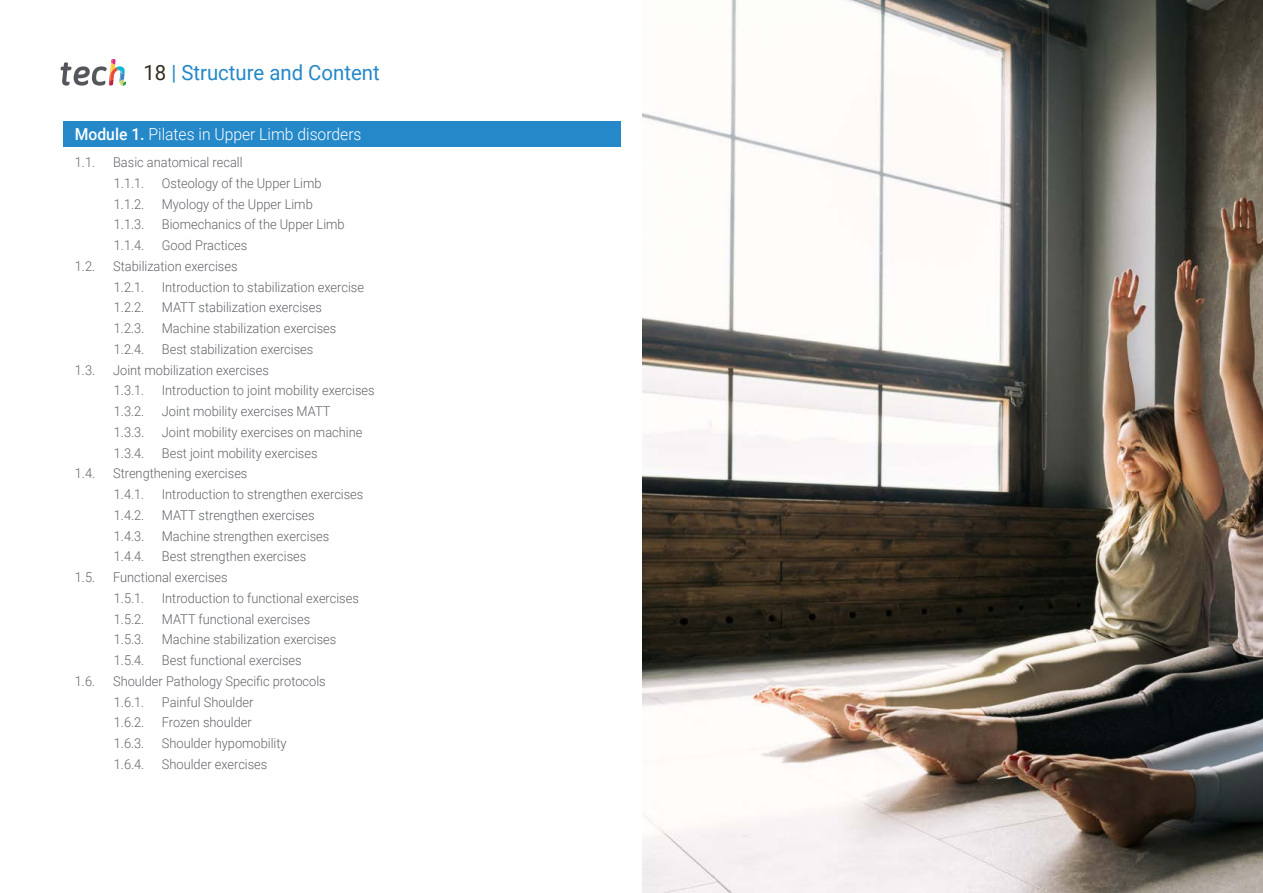
<style>
.page{position:relative;width:1263px;height:893px;background:#fff}
.page>*{position:absolute;margin:0;border:0;box-sizing:border-box;transform-origin:0 0}
.t1{font:21px "Roboto";color:#2488c9}
.t2{font:300 16.5px "Roboto";color:#fff;scale:.95 1}
.t3{font:300 13.5px/20.7px "Roboto";color:#61646a;scale:.95 1}
.s1{color:#312e20}
.s2{font-weight:500}
</style>
<div class="page">
<div style="left:64px;top:121px;width:557px;height:25px;background:#2488c9"></div>
<img style="left:642px;top:0;width:621px;height:893px">
<svg style="left:61px;top:59px;width:65px;height:27px"></svg>
<h1 class="t1" style="left:144px;top:57px;width:238px"><span class="s1">18</span> | Structure and Content</h1>
<p class="t2" style="left:75px;top:123px;width:303px"><span class="s2">Module 1.</span> Pilates in Upper Limb disorders</p>
<p class="t3" style="left:75px;top:151px;width:23px">1.1.</p>
<p class="t3" style="left:113px;top:151px;width:138px">Basic anatomical recall<br>1.1.1.</p>
<p class="t3" style="left:162px;top:172px;width:170px">Osteology of the Upper Limb</p>
<p class="t3" style="left:114px;top:193px;width:34px">1.1.2.</p>
<p class="t3" style="left:162px;top:193px;width:160px">Myology of the Upper Limb</p>
<p class="t3" style="left:114px;top:214px;width:34px">1.1.3.</p>
<p class="t3" style="left:162px;top:214px;width:194px">Biomechanics of the Upper Limb</p>
<p class="t3" style="left:114px;top:234px;width:34px">1.1.4.</p>
<p class="t3" style="left:162px;top:234px;width:92px">Good Practices</p>
<p class="t3" style="left:75px;top:255px;width:23px">1.2.</p>
<p class="t3" style="left:113px;top:255px;width:132px">Stabilization exercises<br>1.2.1.</p>
<p class="t3" style="left:162px;top:276px;width:214px">Introduction to stabilization exercise</p>
<p class="t3" style="left:114px;top:297px;width:34px">1.2.2.</p>
<p class="t3" style="left:162px;top:297px;width:170px">MATT stabilization exercises</p>
<p class="t3" style="left:114px;top:317px;width:34px">1.2.3.</p>
<p class="t3" style="left:162px;top:317px;width:185px">Machine stabilization exercises</p>
<p class="t3" style="left:114px;top:338px;width:34px">1.2.4.</p>
<p class="t3" style="left:162px;top:338px;width:161px">Best stabilization exercises</p>
<p class="t3" style="left:75px;top:359px;width:23px">1.3.</p>
<p class="t3" style="left:113px;top:359px;width:165px">Joint mobilization exercises<br>1.3.1.</p>
<p class="t3" style="left:162px;top:380px;width:226px">Introduction to joint mobility exercises</p>
<p class="t3" style="left:114px;top:400px;width:34px">1.3.2.</p>
<p class="t3" style="left:162px;top:400px;width:179px">Joint mobility exercises MATT</p>
<p class="t3" style="left:114px;top:421px;width:34px">1.3.3.</p>
<p class="t3" style="left:162px;top:421px;width:213px">Joint mobility exercises on machine</p>
<p class="t3" style="left:114px;top:442px;width:34px">1.3.4.</p>
<p class="t3" style="left:162px;top:442px;width:165px">Best joint mobility exercises</p>
<p class="t3" style="left:75px;top:463px;width:23px">1.4.</p>
<p class="t3" style="left:113px;top:463px;width:143px">Strengthening exercises<br>1.4.1.</p>
<p class="t3" style="left:162px;top:483px;width:214px">Introduction to strengthen exercises</p>
<p class="t3" style="left:114px;top:504px;width:34px">1.4.2.</p>
<p class="t3" style="left:162px;top:504px;width:162px">MATT strengthen exercises</p>
<p class="t3" style="left:114px;top:525px;width:34px">1.4.3.</p>
<p class="t3" style="left:162px;top:525px;width:178px">Machine strengthen exercises</p>
<p class="t3" style="left:114px;top:546px;width:34px">1.4.4.</p>
<p class="t3" style="left:162px;top:546px;width:154px">Best strengthen exercises</p>
<p class="t3" style="left:75px;top:566px;width:23px">1.5.</p>
<p class="t3" style="left:113px;top:566px;width:122px">Functional exercises<br>1.5.1.</p>
<p class="t3" style="left:162px;top:587px;width:209px">Introduction to functional exercises</p>
<p class="t3" style="left:114px;top:608px;width:34px">1.5.2.</p>
<p class="t3" style="left:162px;top:608px;width:158px">MATT functional exercises</p>
<p class="t3" style="left:114px;top:629px;width:34px">1.5.3.</p>
<p class="t3" style="left:162px;top:629px;width:185px">Machine stabilization exercises</p>
<p class="t3" style="left:114px;top:649px;width:34px">1.5.4.</p>
<p class="t3" style="left:162px;top:649px;width:149px">Best functional exercises</p>
<p class="t3" style="left:75px;top:670px;width:23px">1.6.</p>
<p class="t3" style="left:113px;top:670px;width:225px">Shoulder Pathology Specific protocols<br>1.6.1.</p>
<p class="t3" style="left:162px;top:691px;width:98px">Painful Shoulder</p>
<p class="t3" style="left:114px;top:712px;width:34px">1.6.2.</p>
<p class="t3" style="left:162px;top:712px;width:96px">Frozen shoulder</p>
<p class="t3" style="left:114px;top:732px;width:34px">1.6.3.</p>
<p class="t3" style="left:162px;top:732px;width:133px">Shoulder hypomobility</p>
<p class="t3" style="left:114px;top:753px;width:34px">1.6.4.</p>
<p class="t3" style="left:162px;top:753px;width:113px">Shoulder exercises</p>
</div>
